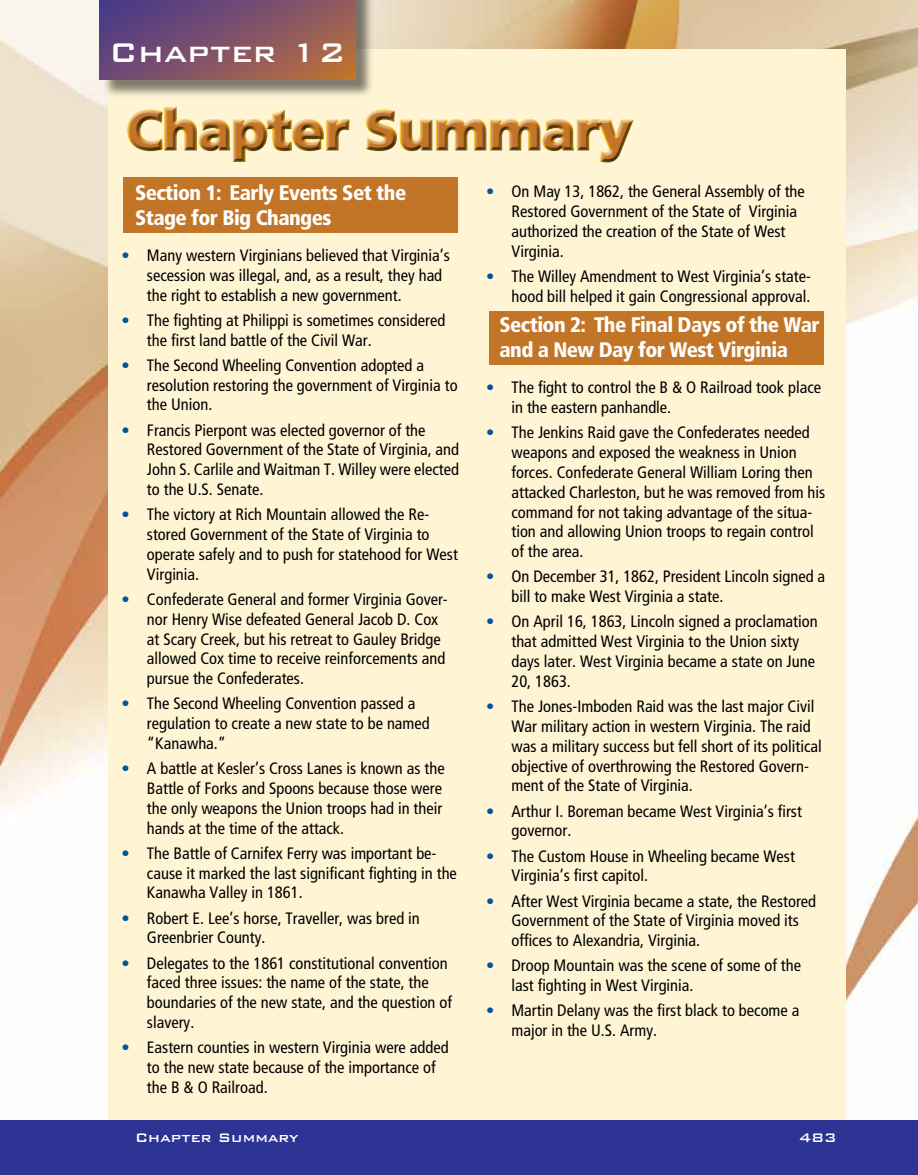
<style>
.page{position:relative;width:918px;height:1175px;background:#fff}
.page>*{position:absolute;margin:0;border:0;box-sizing:border-box;transform-origin:0 0}
.t1{font:900 54px "Frutiger";color:#c27527}
.t2{font:500 36px "Bank Gothic BT";color:#fff}
.t3{font:900 condensed 21px/25.2px "Frutiger";letter-spacing:-.025em;color:#fff}
.t4{font:condensed 16.5px/19.8px "Frutiger";color:#000}
.t5{font:500 16.5px "Bank Gothic BT";color:#fff}
.s1{color:#00549e}
</style>
<div class="page">
<img style="left:0;top:0;width:918px;height:1120px">
<div style="left:108px;top:49px;width:737px;height:1125px;background:#fff4d4"></div>
<div style="left:0;top:1120px;width:918px;height:54px;background:#2d3494"></div>
<div style="left:489px;top:310px;width:335px;height:54px;background:#c27527"></div>
<div style="left:122px;top:105px;width:517px;height:62px;background:#000;opacity:.9"></div>
<div style="left:123px;top:177px;width:335px;height:56px;background:#c27527"></div>
<div style="left:102px;top:0;width:273px;height:98px;background:#000;opacity:.5"></div>
<svg style="left:100px;top:0;width:256px;height:80px;background:#805266"></svg>
<h2 class="t2" style="left:109px;top:33px;width:238px">Chapter 12</h2>
<h1 class="t1" style="left:126px;top:97px;width:507px">Chapter Summary</h1>
<p class="t3" style="left:135px;top:180px;width:273px">Section 1: Early Events Set the<br>Stage for Big Changes</p>
<p class="t4" style="left:147px;top:245px;width:304px;text-indent:-25px"><span class="s1">•</span> Many western Virginians believed that Virginia’s secession was illegal, and, as a result, they had the right to establish a new government.</p>
<p class="t4" style="left:147px;top:310px;width:300px;text-indent:-25px"><span class="s1">•</span> The fighting at Philippi is sometimes considered the first land battle of the Civil War.</p>
<p class="t4" style="left:147px;top:355px;width:312px;text-indent:-25px"><span class="s1">•</span> The Second Wheeling Convention adopted a resolution restoring the government of Virginia to the Union.</p>
<p class="t4" style="left:147px;top:420px;width:314px;text-indent:-25px"><span class="s1">•</span> Francis Pierpont was elected governor of the Restored Government of the State of Virginia, and John S. Carlile and Waitman T. Willey were elected to the U.S. Senate.</p>
<p class="t4" style="left:147px;top:505px;width:312px;text-indent:-25px"><span class="s1">•</span> The victory at Rich Mountain allowed the Re&shy;stored Government of the State of Virginia to operate safely and to push for statehood for West Virginia.</p>
<p class="t4" style="left:147px;top:589px;width:302px;text-indent:-25px"><span class="s1">•</span> Confederate General and former Virginia Gover&shy;nor Henry Wise defeated General Jacob D. Cox at Scary Creek, but his retreat to Gauley Bridge allowed Cox time to receive reinforcements and pursue the Confederates.</p>
<p class="t4" style="left:147px;top:694px;width:284px;text-indent:-25px"><span class="s1">•</span> The Second Wheeling Convention passed a regulation to create a new state to be named “Kanawha.”</p>
<p class="t4" style="left:147px;top:758px;width:299px;text-indent:-25px"><span class="s1">•</span> A battle at Kesler’s Cross Lanes is known as the Battle of Forks and Spoons because those were the only weapons the Union troops had in their hands at the time of the attack.</p>
<p class="t4" style="left:147px;top:843px;width:311px;text-indent:-25px"><span class="s1">•</span> The Battle of Carnifex Ferry was important be&shy;cause it marked the last significant fighting in the<br>Kanawha Valley in 1861.</p>
<p class="t4" style="left:147px;top:908px;width:274px;text-indent:-25px"><span class="s1">•</span> Robert E. Lee’s horse, Traveller, was bred in<br>Greenbrier County.</p>
<p class="t4" style="left:147px;top:953px;width:307px;text-indent:-25px"><span class="s1">•</span> Delegates to the 1861 constitutional convention faced three issues: the name of the state, the boundaries of the new state, and the question of slavery.</p>
<p class="t4" style="left:147px;top:1037px;width:303px;text-indent:-25px"><span class="s1">•</span> Eastern counties in western Virginia were added to the new state because of the importance of the B &amp; O Railroad.</p>
<p class="t4" style="left:511px;top:182px;width:295px;text-indent:-25px"><span class="s1">•</span> On May 13, 1862, the General Assembly of the Restored Government of the State of Virginia authorized the creation of the State of West Virginia.</p>
<p class="t4" style="left:486px;top:266px;width:327px;text-align:right"><span class="s1">•</span> The Willey Amendment to West Virginia’s state&shy;hood bill helped it gain Congressional approval.</p>
<p class="t3" style="left:500px;top:312px;width:322px">Section 2: The Final Days of the War and a New Day for West Virginia</p>
<p class="t4" style="left:511px;top:378px;width:311px;text-indent:-25px"><span class="s1">•</span> The fight to control the B &amp; O Railroad took place in the eastern panhandle.</p>
<p class="t4" style="left:511px;top:423px;width:315px;text-indent:-25px"><span class="s1">•</span> The Jenkins Raid gave the Confederates needed weapons and exposed the weakness in Union forces. Confederate General William Loring then attacked Charleston, but he was removed from his command for not taking advantage of the situa&shy;tion and allowing Union troops to regain control of the area.</p>
<p class="t4" style="left:511px;top:567px;width:315px;text-indent:-25px"><span class="s1">•</span> On December 31, 1862, President Lincoln signed a bill to make West Virginia a state.</p>
<p class="t4" style="left:511px;top:612px;width:308px;text-indent:-25px"><span class="s1">•</span> On April 16, 1863, Lincoln signed a proclamation that admitted West Virginia to the Union sixty days later. West Virginia became a state on June 20, 1863.</p>
<p class="t4" style="left:511px;top:696px;width:312px;text-indent:-25px"><span class="s1">•</span> The Jones-Imboden Raid was the last major Civil War military action in western Virginia. The raid was a military success but fell short of its political objective of overthrowing the Restored Govern&shy;ment of the State of Virginia.</p>
<p class="t4" style="left:511px;top:801px;width:292px;text-indent:-25px"><span class="s1">•</span> Arthur I. Boreman became West Virginia’s first governor.</p>
<p class="t4" style="left:511px;top:846px;width:285px;text-indent:-25px"><span class="s1">•</span> The Custom House in Wheeling became West<br>Virginia’s first capitol.</p>
<p class="t4" style="left:511px;top:891px;width:306px;text-indent:-25px"><span class="s1">•</span> After West Virginia became a state, the Restored<br>Government of the State of Virginia moved its offices to Alexandria, Virginia.</p>
<p class="t4" style="left:511px;top:955px;width:291px;text-indent:-25px"><span class="s1">•</span> Droop Mountain was the scene of some of the last fighting in West Virginia.</p>
<p class="t4" style="left:511px;top:1000px;width:289px;text-indent:-25px"><span class="s1">•</span> Martin Delany was the first black to become a major in the U.S. Army.</p>
<p class="t5" style="left:135px;top:1129px;width:165px">Chapter S ummary</p>
<p class="t5" style="left:799px;top:1129px;width:40px">483</p>
</div>
